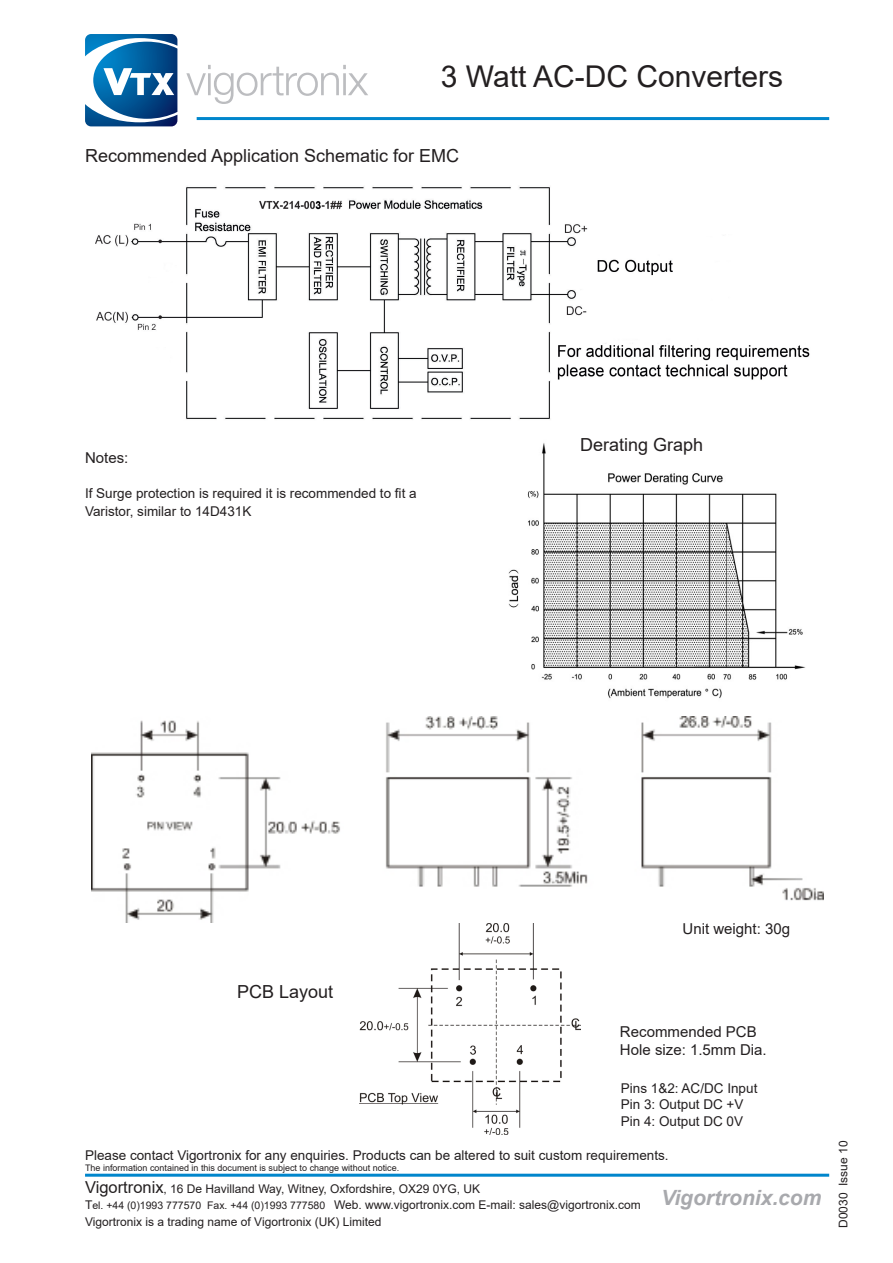
<style>
.page{position:relative;width:893px;height:1263px;background:#fff}
.page>*{position:absolute;margin:0;border:0;box-sizing:border-box;transform-origin:0 0}
.t1{font:30px "Arial";color:#231f20}
.t2{font:italic 700 21px "Arial";color:#a8a9ad}
.t3{font:18px "Arial";color:#231f20}
.t4{font:15px "Arial";color:#231f20}
.t5{font:13.5px/18px "Arial";color:#231f20}
.t6{font:12px/16.5px "Arial";color:#231f20}
.t7{font:9px "Arial";color:#231f20}
.s1{font-size:16.5px}
.s2{font-size:10.5px}
</style>
<div class="page">
<svg style="left:85px;top:34px;width:92px;height:92px"></svg>
<svg style="left:186px;top:65px;width:182px;height:39px"></svg>
<hr style="left:197px;top:117px;width:632px;height:3px;background:#0086cc">
<hr style="left:85px;top:1174px;width:744px;height:3px;background:#0086cc">
<img style="left:508px;top:443px;width:298px;height:256px">
<img style="left:96px;top:186px;width:714px;height:234px">
<img style="left:360px;top:923px;width:220px;height:211px">
<img style="left:91px;top:717px;width:732px;height:206px">
<p class="t1" style="left:441px;top:56px;width:344px">3 Watt AC-DC Converters</p>
<p class="t3" style="left:85px;top:143px;width:376px">Recommended Application Schematic for EMC</p>
<p class="t4" style="left:85px;top:448px;width:45px">Notes:</p>
<p class="t5" style="left:85px;top:484px;width:333px">If Surge protection is required it is recommended to fit a<br>Varistor, similar to 14D431K</p>
<p class="t3" style="left:580px;top:432px;width:125px">Derating Graph</p>
<p class="t4" style="left:683px;top:918px;width:109px">Unit weight: 30g</p>
<p class="t3" style="left:237px;top:979px;width:98px">PCB Layout</p>
<p class="t4" style="left:620px;top:1021px;width:138px">Recommended PCB</p>
<p class="t4" style="left:620px;top:1039px;width:148px">Hole size: 1.5mm Dia.</p>
<p class="t5" style="left:621px;top:1079px;width:138px">Pins 1&amp;2: AC/DC Input</p>
<p class="t5" style="left:621px;top:1095px;width:124px">Pin 3: Output DC +V</p>
<p class="t5" style="left:621px;top:1112px;width:124px">Pin 4: Output DC 0V</p>
<p class="t5" style="left:85px;top:1146px;width:585px">Please contact Vigortronix for any enquiries. Products can be altered to suit custom requirements.</p>
<p class="t7" style="left:85px;top:1161px;width:316px">The information contained in this document is subject to change without notice.</p>
<p class="t6" style="left:85px;top:1180px;width:557px"><span class="s1">Vigortronix</span>, 16 De Havilland Way, Witney, Oxfordshire, OX29 0YG, UK<br>T<span class="s2">el. +44 (0)1993 777570 Fax. +44 (0)1993 777580</span> Web. www.vigortronix.com E-mail: sales@vigortronix.com<br>Vigortronix is a trading name of Vigortronix (UK) Limited</p>
<h2 class="t2" style="left:661px;top:1183px;width:162px">Vigortronix.com</h2>
<p class="t6" style="left:835px;top:1228px;width:89px;rotate:-90deg">D0030 Issue 10</p>
</div>
